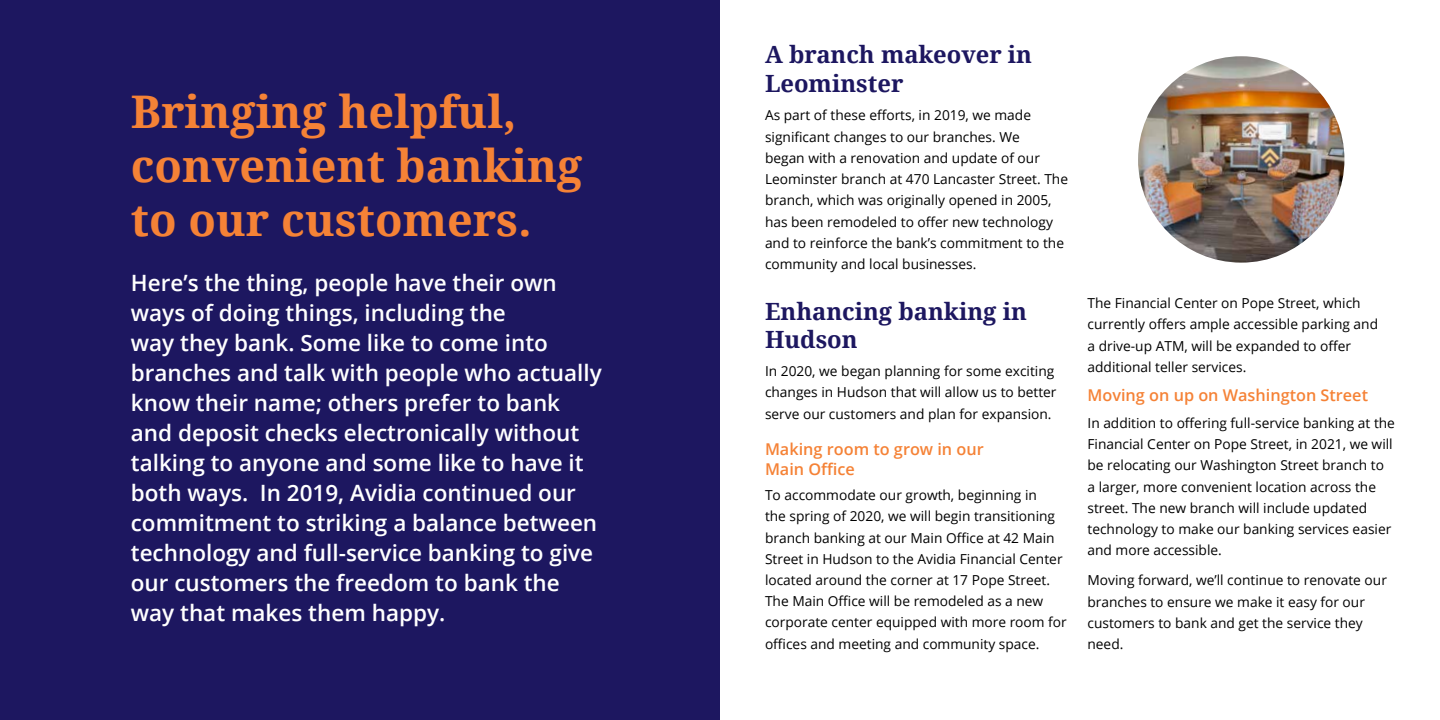
<style>
.page{position:relative;width:1440px;height:720px;background:#fff}
.page>*{position:absolute;margin:0;border:0;box-sizing:border-box;transform-origin:0 0}
.t1{font:700 45px/54px "Droid Serif";color:#f58236}
.t2{font:700 23.75px/28.5px "Droid Serif";color:#1d1760}
.t3{font:600 22.5px/30px "Open Sans";color:#fff}
.t4{font:600 16.25px/19.5px "Open Sans";color:#f58236}
.t5{font:13.75px/21.2px "Open Sans";color:#000}
</style>
<div class="page">
<div style="left:0;top:0;width:720px;height:720px;background:#1d1760"></div>
<img style="left:1138px;top:56px;width:206px;height:207px;border-radius:103px">
<h1 class="t1" style="left:131px;top:86px;width:453px">Bringing helpful, convenient banking to our customers.</h1>
<p class="t3" style="left:131px;top:268px;width:473px">Here’s the thing, people have their own ways of doing things, including the<br>way they bank. Some like to come into branches and talk with people who actually know their name; others prefer to bank and deposit checks electronically without talking to anyone and some like to have it both ways. In 2019, Avidia continued our commitment to striking a balance between technology and full-service banking to give our customers the freedom to bank the way that makes them happy.</p>
<h2 class="t2" style="left:765px;top:41px;width:269px">A branch makeover in<br>Leominster</h2>
<p class="t5" style="left:765px;top:104px;width:305px">As part of these efforts, in 2019, we made significant changes to our branches. We<br>began with a renovation and update of our Leominster branch at 470 Lancaster Street. The branch, which was originally opened in 2005, has been remodeled to offer new technology and to reinforce the bank’s commitment to the community and local businesses.</p>
<h2 class="t2" style="left:765px;top:297px;width:263px">Enhancing banking in<br>Hudson</h2>
<p class="t5" style="left:765px;top:360px;width:293px">In 2020, we began planning for some exciting changes in Hudson that will allow us to better serve our customers and plan for expansion.</p>
<p class="t4" style="left:765px;top:439px;width:220px">Making room to grow in our<br>Main Office</p>
<p class="t5" style="left:765px;top:484px;width:303px">To accommodate our growth, beginning in<br>the spring of 2020, we will begin transitioning branch banking at our Main Office at 42 Main Street in Hudson to the Avidia Financial Center located around the corner at 17 Pope Street.<br>The Main Office will be remodeled as a new corporate center equipped with more room for offices and meeting and community space.</p>
<p class="t5" style="left:1088px;top:292px;width:292px">The Financial Center on Pope Street, which currently offers ample accessible parking and a drive-up ATM, will be expanded to offer additional teller services.</p>
<p class="t4" style="left:1087px;top:385px;width:282px">Moving on up on Washington Street</p>
<p class="t5" style="left:1088px;top:412px;width:309px">In addition to offering full-service banking at the Financial Center on Pope Street, in 2021, we will be relocating our Washington Street branch to a larger, more convenient location across the street. The new branch will include updated technology to make our banking services easier and more accessible.</p>
<p class="t5" style="left:1088px;top:569px;width:301px">Moving forward, we’ll continue to renovate our branches to ensure we make it easy for our customers to bank and get the service they need.</p>
</div>
